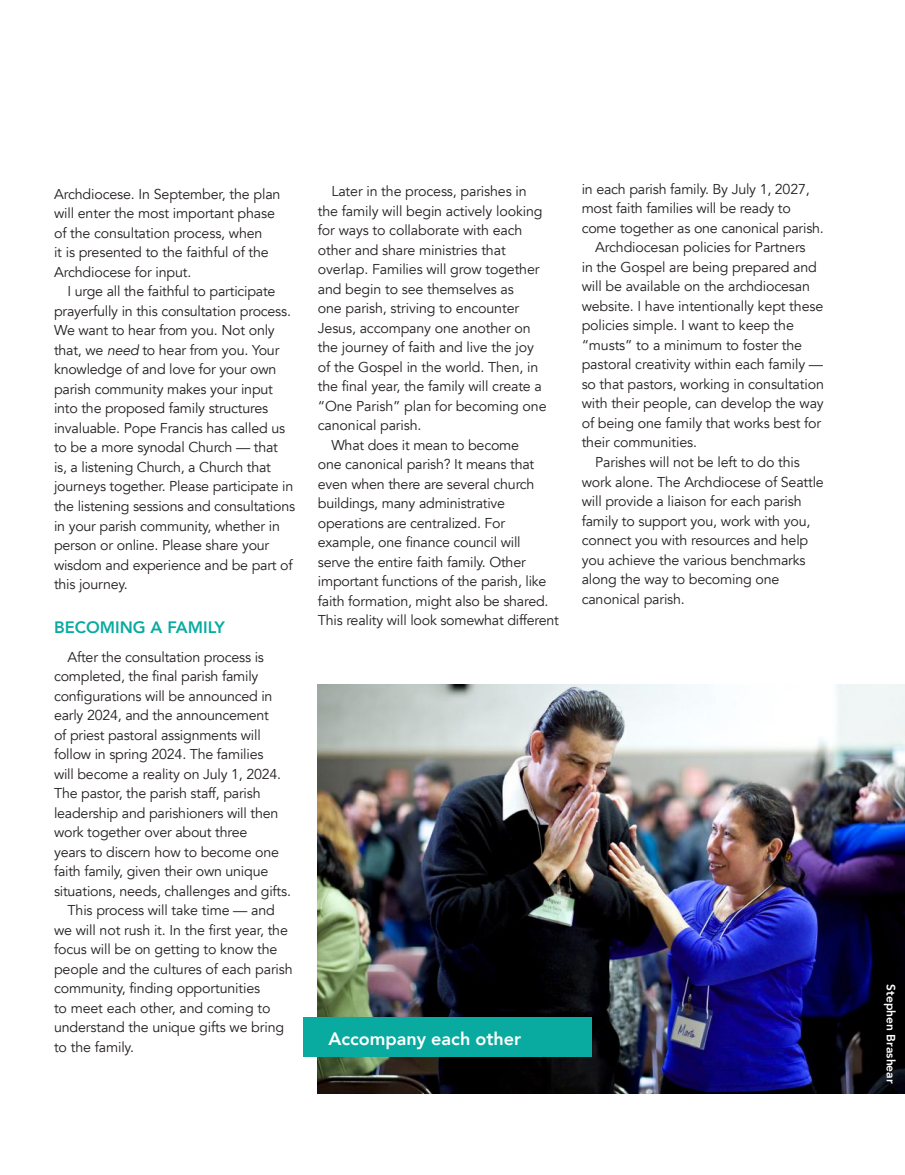
<style>
.page{position:relative;width:905px;height:1175px;background:#fff}
.page>*{position:absolute;margin:0;border:0;box-sizing:border-box;transform-origin:0 0}
.t1{font:800 18px "Avenir";color:#fff}
.t2{font:800 16.5px "Avenir";color:#09aba0}
.t3{font:14.25px/19.5px "Avenir";letter-spacing:-.015em;color:#241f1f}
.t4{font:800 12px "Avenir";color:#fff}
.s1{font-style:italic}
</style>
<div class="page">
<img style="left:318px;top:684px;width:586px;height:410px">
<div style="left:304px;top:1017px;width:288px;height:40px;background:#09aba0"></div>
<p class="t3" style="left:54px;top:184px;width:228px">Archdiocese. In September, the plan will enter the most important phase of the consultation process, when<br>it is presented to the faithful of the Archdiocese for input.</p>
<p class="t3" style="left:54px;top:282px;width:243px;text-indent:14px">I urge all the faithful to participate prayerfully in this consultation process.<br>We want to hear from you. Not only that, we <span class="s1">need</span> to hear from you. Your knowledge of and love for your own parish community makes your input into the proposed family structures invaluable. Pope Francis has called us to be a more synodal Church — that<br>is, a listening Church, a Church that journeys together. Please participate in the listening sessions and consultations in your parish community, whether in person or online. Please share your wisdom and experience and be part of this journey.</p>
<p class="t2" style="left:54px;top:614px;width:172px">BECOMING A FAMILY</p>
<p class="t3" style="left:68px;top:647px;width:198px">After the consultation process is</p>
<p class="t3" style="left:54px;top:667px;width:206px">completed, the final parish family</p>
<p class="t3" style="left:54px;top:686px;width:220px">configurations will be announced in</p>
<p class="t3" style="left:54px;top:706px;width:216px">early 2024, and the announcement</p>
<p class="t3" style="left:54px;top:725px;width:208px">of priest pastoral assignments will</p>
<p class="t3" style="left:54px;top:745px;width:211px">follow in spring 2024. The families</p>
<p class="t3" style="left:54px;top:764px;width:229px">will become a reality on July 1, 2024.</p>
<p class="t3" style="left:54px;top:784px;width:208px">The pastor, the parish staff, parish</p>
<p class="t3" style="left:54px;top:803px;width:226px">leadership and parishioners will then</p>
<p class="t3" style="left:54px;top:823px;width:195px">work together over about three</p>
<p class="t3" style="left:54px;top:842px;width:226px">years to discern how to become one</p>
<p class="t3" style="left:54px;top:862px;width:216px">faith family, given their own unique</p>
<p class="t3" style="left:54px;top:881px;width:238px">situations, needs, challenges and gifts.</p>
<p class="t3" style="left:68px;top:901px;width:209px">This process will take time — and</p>
<p class="t3" style="left:54px;top:920px;width:235px">we will not rush it. In the first year, the</p>
<p class="t3" style="left:54px;top:940px;width:225px">focus will be on getting to know the</p>
<p class="t3" style="left:54px;top:959px;width:240px">people and the cultures of each parish</p>
<p class="t3" style="left:54px;top:979px;width:208px">community, finding opportunities</p>
<p class="t3" style="left:54px;top:998px;width:218px">to meet each other, and coming to</p>
<p class="t3" style="left:54px;top:1018px;width:232px">understand the unique gifts we bring</p>
<p class="t3" style="left:54px;top:1037px;width:81px">to the family.</p>
<p class="t3" style="left:331px;top:182px;width:197px">Later in the process, parishes in</p>
<p class="t3" style="left:318px;top:201px;width:226px">the family will begin actively looking</p>
<p class="t3" style="left:318px;top:221px;width:206px">for ways to collaborate with each</p>
<p class="t3" style="left:318px;top:240px;width:189px">other and share ministries that</p>
<p class="t3" style="left:318px;top:260px;width:223px">overlap. Families will grow together</p>
<p class="t3" style="left:318px;top:279px;width:197px">and begin to see themselves as</p>
<p class="t3" style="left:318px;top:299px;width:203px">one parish, striving to encounter</p>
<p class="t3" style="left:318px;top:318px;width:214px">Jesus, accompany one another on</p>
<p class="t3" style="left:318px;top:338px;width:218px">the journey of faith and live the joy</p>
<p class="t3" style="left:318px;top:357px;width:222px">of the Gospel in the world. Then, in</p>
<p class="t3" style="left:318px;top:377px;width:225px">the final year, the family will create a</p>
<p class="t3" style="left:318px;top:396px;width:230px">“One Parish” plan for becoming one</p>
<p class="t3" style="left:318px;top:416px;width:105px">canonical parish.</p>
<p class="t3" style="left:331px;top:435px;width:189px">What does it mean to become</p>
<p class="t3" style="left:318px;top:455px;width:218px">one canonical parish? It means that</p>
<p class="t3" style="left:318px;top:474px;width:218px">even when there are several church</p>
<p class="t3" style="left:318px;top:494px;width:189px">buildings, many administrative</p>
<p class="t3" style="left:318px;top:513px;width:189px">operations are centralized. For</p>
<p class="t3" style="left:318px;top:533px;width:204px">example, one finance council will</p>
<p class="t3" style="left:318px;top:552px;width:209px">serve the entire faith family. Other</p>
<p class="t3" style="left:318px;top:572px;width:230px">important functions of the parish, like</p>
<p class="t3" style="left:318px;top:591px;width:232px">faith formation, might also be shared.</p>
<p class="t3" style="left:318px;top:611px;width:243px">This reality will look somewhat different</p>
<p class="t3" style="left:581px;top:179px;width:229px">in each parish family. By July 1, 2027,</p>
<p class="t3" style="left:581px;top:199px;width:211px">most faith families will be ready to</p>
<p class="t3" style="left:581px;top:218px;width:244px">come together as one canonical parish.</p>
<p class="t3" style="left:595px;top:238px;width:212px">Archdiocesan policies for Partners</p>
<p class="t3" style="left:581px;top:257px;width:237px">in the Gospel are being prepared and</p>
<p class="t3" style="left:581px;top:277px;width:230px">will be available on the archdiocesan</p>
<p class="t3" style="left:581px;top:296px;width:243px">website. I have intentionally kept these</p>
<p class="t3" style="left:581px;top:316px;width:214px">policies simple. I want to keep the</p>
<p class="t3" style="left:581px;top:335px;width:222px">“musts” to a minimum to foster the</p>
<p class="t3" style="left:581px;top:355px;width:243px">pastoral creativity within each family —</p>
<p class="t3" style="left:581px;top:374px;width:244px">so that pastors, working in consultation</p>
<p class="t3" style="left:581px;top:394px;width:243px">with their people, can develop the way</p>
<p class="t3" style="left:581px;top:413px;width:241px">of being one family that works best for</p>
<p class="t3" style="left:581px;top:433px;width:117px">their communities.</p>
<p class="t3" style="left:595px;top:452px;width:206px">Parishes will not be left to do this</p>
<p class="t3" style="left:581px;top:472px;width:244px">work alone. The Archdiocese of Seattle</p>
<p class="t3" style="left:581px;top:491px;width:221px">will provide a liaison for each parish</p>
<p class="t3" style="left:581px;top:511px;width:230px">family to support you, work with you,</p>
<p class="t3" style="left:581px;top:530px;width:228px">connect you with resources and help</p>
<p class="t3" style="left:581px;top:550px;width:225px">you achieve the various benchmarks</p>
<p class="t3" style="left:581px;top:569px;width:199px">along the way to becoming one</p>
<p class="t3" style="left:581px;top:589px;width:105px">canonical parish.</p>
<p class="t1" style="left:328px;top:1024px;width:194px">Accompany each other</p>
<p class="t4" style="left:900px;top:984px;width:101px;rotate:90deg">Stephen Brashear</p>
</div>
